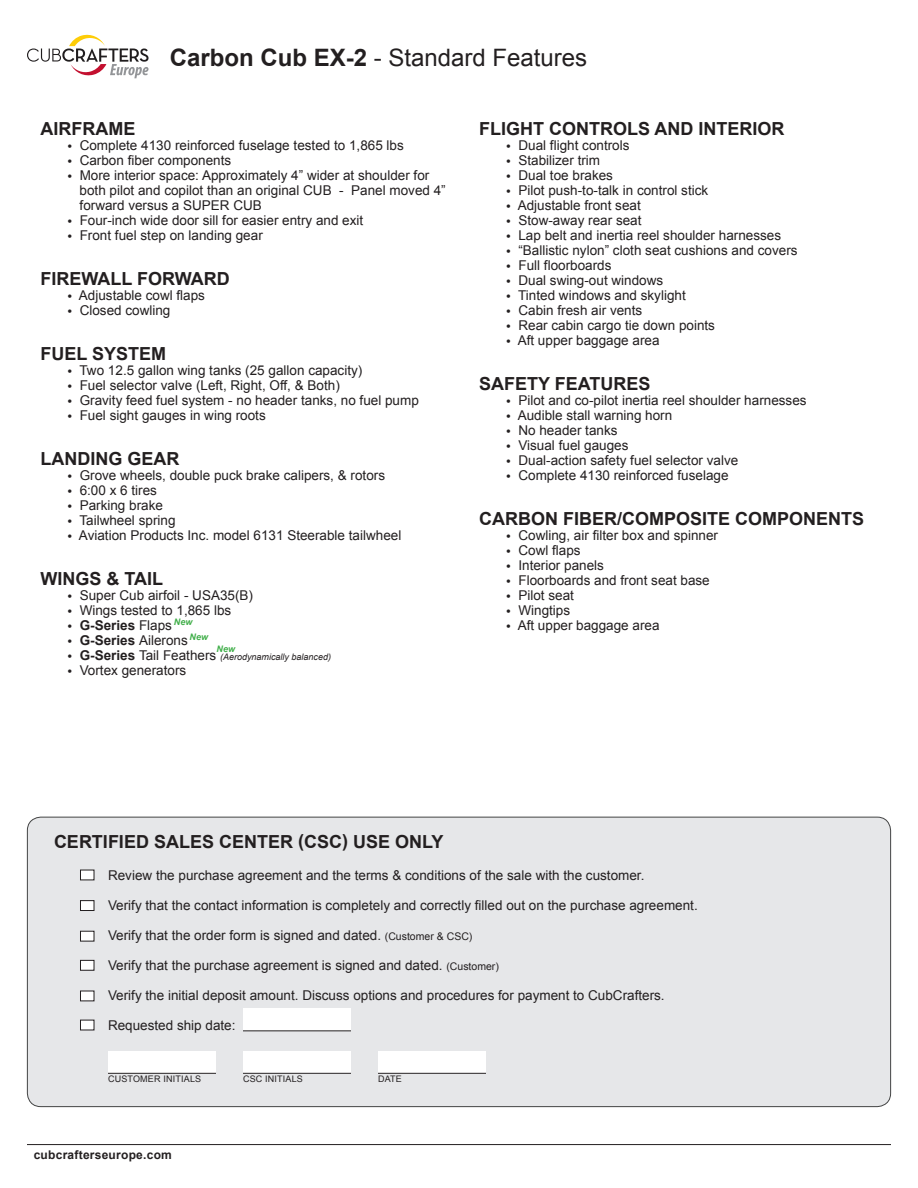
<style>
.page{position:relative;width:918px;height:1188px;background:#fff}
.page>*{position:absolute;margin:0;border:0;box-sizing:border-box;transform-origin:0 0}
.t1{font:24px "Arial";color:#231f20}
.t2{font:700 18px "Arial";color:#231f20}
.t3{font:13.5px/15px "Arial";color:#231f20}
.t4{font:700 13.5px "Arial";color:#231f20}
.t5{font:700 12px "Arial";letter-spacing:.02em;color:#231f20}
.t6{font:italic 9px "Arial";color:#231f20}
.t7{font:9px "Arial";letter-spacing:.02em;color:#231f20}
.t8{font:italic 700 9px/14.5px "Arial";color:#40ae49}
.s1{font-weight:700}
.s2{font-weight:400}
.s3{font-style:normal;font-size:13.5px}
.s4{font-weight:700;font-style:normal;font-size:13.5px}
.s5{font-size:10.5px}
</style>
<div class="page">
<svg style="left:27px;top:34px;width:122px;height:44px"></svg>
<hr style="left:27px;top:1144px;width:864px;height:1px;background:#231f20">
<div style="left:27px;top:817px;width:864px;height:290px;background:#e6e7e9;border-radius:14px"></div>
<div style="left:378px;top:1051px;width:108px;height:23px;background:#fff"></div>
<div style="left:243px;top:1051px;width:108px;height:23px;background:#fff"></div>
<div style="left:108px;top:1051px;width:108px;height:23px;background:#fff"></div>
<hr style="left:108px;top:1073px;width:108px;height:1px;background:#231f20">
<hr style="left:378px;top:1073px;width:108px;height:1px;background:#231f20">
<hr style="left:243px;top:1073px;width:108px;height:1px;background:#231f20">
<div style="left:80px;top:870px;width:14px;height:10px;background:#fff"></div>
<div style="left:80px;top:901px;width:14px;height:10px;background:#fff"></div>
<div style="left:80px;top:900px;width:15px;height:11px;border:1px solid #231f20"></div>
<div style="left:80px;top:931px;width:14px;height:10px;background:#fff"></div>
<div style="left:80px;top:960px;width:14px;height:10px;background:#fff"></div>
<div style="left:80px;top:960px;width:15px;height:11px;border:1px solid #231f20"></div>
<div style="left:80px;top:991px;width:14px;height:10px;background:#fff"></div>
<div style="left:80px;top:1020px;width:14px;height:10px;background:#fff"></div>
<div style="left:243px;top:1008px;width:108px;height:23px;background:#fff"></div>
<hr style="left:243px;top:1030px;width:108px;height:1px;background:#231f20">
<h1 class="t1" style="left:170px;top:41px;width:419px"><span class="s1">Carbon Cub EX-2</span> - Standard Features</h1>
<h2 class="t2" style="left:40px;top:116px;width:96px">AIRFRAME</h2>
<p class="t3" style="left:68px;top:137px;width:338px">• Complete 4130 reinforced fuselage tested to 1,865 lbs</p>
<p class="t3" style="left:68px;top:152px;width:165px">• Carbon fiber components</p>
<p class="t3" style="left:80px;top:167px;width:368px;text-indent:-12px">• More interior space: Approximately 4” wider at shoulder for both pilot and copilot than an original CUB - Panel moved 4” forward versus a SUPER CUB</p>
<p class="t3" style="left:68px;top:212px;width:297px">• Four-inch wide door sill for easier entry and exit</p>
<p class="t3" style="left:68px;top:227px;width:197px">• Front fuel step on landing gear</p>
<h2 class="t2" style="left:40px;top:266px;width:191px">FIREWALL FORWARD</h2>
<p class="t3" style="left:68px;top:287px;width:139px">• Adjustable cowl flaps</p>
<p class="t3" style="left:68px;top:302px;width:105px">• Closed cowling</p>
<h2 class="t2" style="left:40px;top:341px;width:127px">FUEL SYSTEM</h2>
<p class="t3" style="left:68px;top:362px;width:296px">• Two 12.5 gallon wing tanks (25 gallon capacity)</p>
<p class="t3" style="left:68px;top:377px;width:274px">• Fuel selector valve (Left, Right, Off, &amp; Both)</p>
<p class="t3" style="left:68px;top:392px;width:353px">• Gravity feed fuel system - no header tanks, no fuel pump</p>
<p class="t3" style="left:68px;top:407px;width:200px">• Fuel sight gauges in wing roots</p>
<h2 class="t2" style="left:40px;top:446px;width:140px">LANDING GEAR</h2>
<p class="t3" style="left:68px;top:467px;width:319px">• Grove wheels, double puck brake calipers, &amp; rotors</p>
<p class="t3" style="left:68px;top:482px;width:91px">• 6:00 x 6 tires</p>
<p class="t3" style="left:68px;top:497px;width:97px">• Parking brake</p>
<p class="t3" style="left:68px;top:512px;width:110px">• Tailwheel spring</p>
<p class="t3" style="left:68px;top:527px;width:335px">• Aviation Products Inc. model 6131 Steerable tailwheel</p>
<h2 class="t2" style="left:40px;top:566px;width:124px">WINGS &amp; TAIL</h2>
<p class="t3" style="left:68px;top:587px;width:187px">• Super Cub airfoil - USA35(B)</p>
<p class="t3" style="left:68px;top:602px;width:165px">• Wings tested to 1,865 lbs</p>
<p class="t4" style="left:68px;top:615px;width:106px"><span class="s2">•</span> G-Series <span class="s2">Flaps</span></p>
<p class="t3" style="left:68px;top:632px;width:122px">• <span class="s1">G-Series</span> Ailerons</p>
<p class="t6" style="left:68px;top:651px;width:265px"><span class="s3">•</span> <span class="s4">G-Series</span> <span class="s3">Tail Feathers</span> (Aerodynamically balanced)</p>
<p class="t3" style="left:68px;top:662px;width:120px">• Vortex generators</p>
<p class="t8" style="left:190px;top:615px;width:20px;text-indent:-16px">New<br>New</p>
<p class="t8" style="left:217px;top:642px;width:20px">New</p>
<h2 class="t2" style="left:479px;top:116px;width:307px">FLIGHT CONTROLS AND INTERIOR</h2>
<p class="t3" style="left:506px;top:137px;width:125px">• Dual flight controls</p>
<p class="t3" style="left:506px;top:152px;width:95px">• Stabilizer trim</p>
<p class="t3" style="left:506px;top:167px;width:108px">• Dual toe brakes</p>
<p class="t3" style="left:506px;top:182px;width:204px">• Pilot push-to-talk in control stick</p>
<p class="t3" style="left:506px;top:197px;width:136px">• Adjustable front seat</p>
<p class="t3" style="left:506px;top:212px;width:137px">• Stow-away rear seat</p>
<p class="t3" style="left:506px;top:227px;width:276px">• Lap belt and inertia reel shoulder harnesses</p>
<p class="t3" style="left:506px;top:242px;width:293px">• “Ballistic nylon” cloth seat cushions and covers</p>
<p class="t3" style="left:506px;top:257px;width:107px">• Full floorboards</p>
<p class="t3" style="left:506px;top:272px;width:159px">• Dual swing-out windows</p>
<p class="t3" style="left:506px;top:287px;width:181px">• Tinted windows and skylight</p>
<p class="t3" style="left:506px;top:302px;width:138px">• Cabin fresh air vents</p>
<p class="t3" style="left:506px;top:317px;width:210px">• Rear cabin cargo tie down points</p>
<p class="t3" style="left:506px;top:332px;width:155px">• Aft upper baggage area</p>
<h2 class="t2" style="left:479px;top:371px;width:173px">SAFETY FEATURES</h2>
<p class="t3" style="left:506px;top:392px;width:302px">• Pilot and co-pilot inertia reel shoulder harnesses</p>
<p class="t3" style="left:506px;top:407px;width:168px">• Audible stall warning horn</p>
<p class="t3" style="left:506px;top:422px;width:113px">• No header tanks</p>
<p class="t3" style="left:506px;top:437px;width:124px">• Visual fuel gauges</p>
<p class="t3" style="left:506px;top:452px;width:234px">• Dual-action safety fuel selector valve</p>
<p class="t3" style="left:506px;top:467px;width:224px">• Complete 4130 reinforced fuselage</p>
<h2 class="t2" style="left:479px;top:506px;width:387px">CARBON FIBER/COMPOSITE COMPONENTS</h2>
<p class="t3" style="left:506px;top:527px;width:213px">• Cowling, air filter box and spinner</p>
<p class="t3" style="left:506px;top:542px;width:76px">• Cowl flaps</p>
<p class="t3" style="left:506px;top:557px;width:99px">• Interior panels</p>
<p class="t3" style="left:506px;top:572px;width:205px">• Floorboards and front seat base</p>
<p class="t3" style="left:506px;top:587px;width:69px">• Pilot seat</p>
<p class="t3" style="left:506px;top:602px;width:65px">• Wingtips</p>
<p class="t3" style="left:506px;top:617px;width:155px">• Aft upper baggage area</p>
<h2 class="t2" style="left:54px;top:829px;width:391px">CERTIFIED SALES CENTER (CSC) USE ONLY</h2>
<p class="t3" style="left:108px;top:867px;width:538px">Review the purchase agreement and the terms &amp; conditions of the sale with the customer.</p>
<p class="t3" style="left:108px;top:897px;width:591px">Verify that the contact information is completely and correctly filled out on the purchase agreement.</p>
<p class="t3" style="left:108px;top:927px;width:366px">Verify that the order form is signed and dated. <span class="s5">(Customer &amp; CSC)</span></p>
<p class="t3" style="left:108px;top:957px;width:392px">Verify that the purchase agreement is signed and dated. <span class="s5">(Customer)</span></p>
<p class="t3" style="left:108px;top:987px;width:558px">Verify the initial deposit amount. Discuss options and procedures for payment to CubCrafters.</p>
<p class="t3" style="left:108px;top:1017px;width:129px">Requested ship date:</p>
<p class="t7" style="left:108px;top:1072px;width:95px">CUSTOMER INITIALS</p>
<p class="t7" style="left:243px;top:1072px;width:61px">CSC INITIALS</p>
<p class="t7" style="left:378px;top:1072px;width:25px">DATE</p>
<p class="t5" style="left:34px;top:1146px;width:140px">cubcrafterseurope.com</p>
</div>
